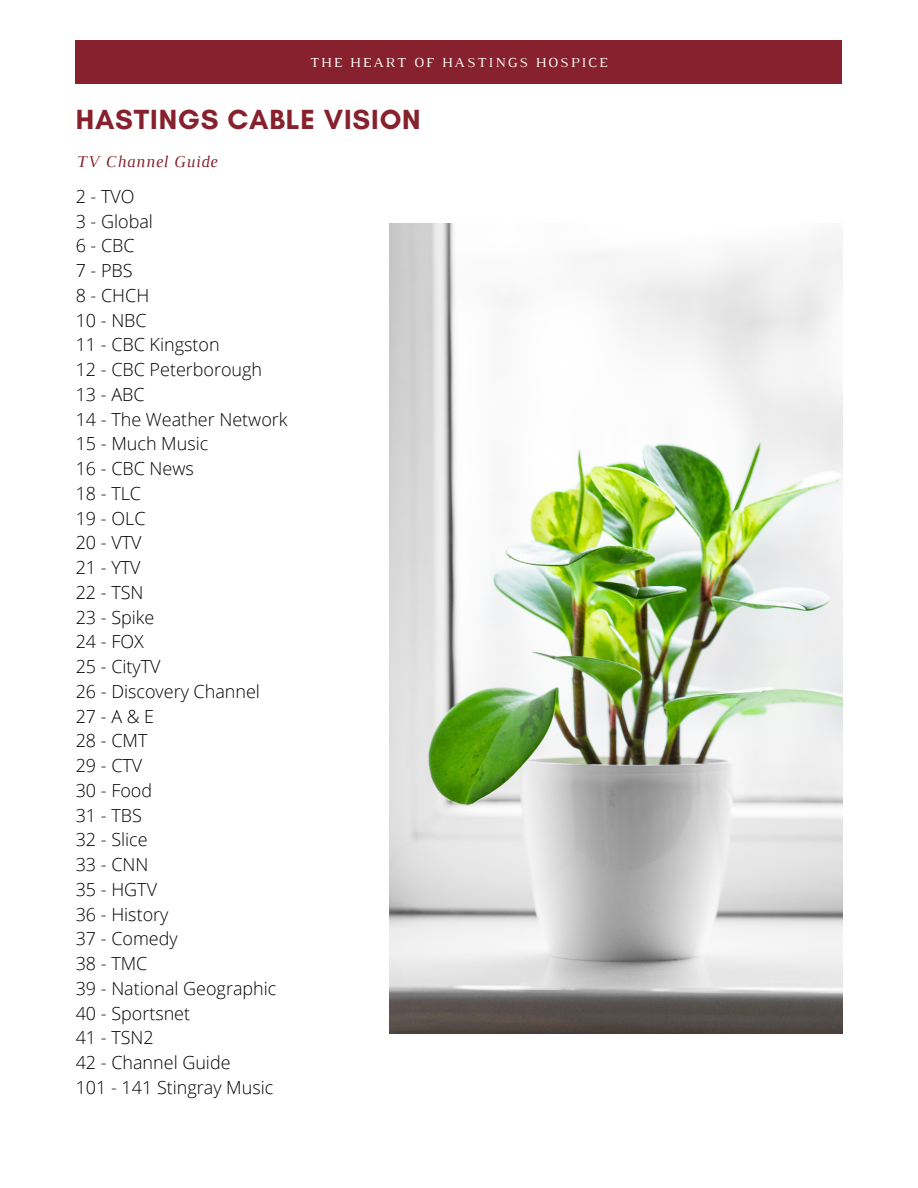
<style>
.page{position:relative;width:918px;height:1188px;background:#fff}
.page>*{position:absolute;margin:0;border:0;box-sizing:border-box;transform-origin:0 0}
.t1{font:700 28.2px "Glacial Indifference";letter-spacing:.03em;color:#86212d}
.t2{font:300 18px "Open Sans";color:#000}
.t3{font:italic 16.95px "Luthier";letter-spacing:.03em;color:#86212d}
.t4{font:14.1px "Luthier";letter-spacing:.14em;color:#fff}
</style>
<div class="page">
<div style="left:76px;top:41px;width:766px;height:43px;background:#86212d"></div>
<img style="left:389px;top:223px;width:454px;height:810px">
<p class="t4" style="left:310px;top:57px;width:299px">THE HEART OF HASTINGS HOSPICE</p>
<p class="t1" style="left:76px;top:102px;width:346px">HASTINGS CABLE VISION</p>
<p class="t3" style="left:76px;top:155px;width:143px">TV Channel Guide</p>
<p class="t2" style="left:76px;top:184px;width:60px">2 - TVO</p>
<p class="t2" style="left:76px;top:208px;width:79px">3 - Global</p>
<p class="t2" style="left:76px;top:233px;width:60px">6 - CBC</p>
<p class="t2" style="left:76px;top:258px;width:58px">7 - PBS</p>
<p class="t2" style="left:76px;top:283px;width:75px">8 - CHCH</p>
<p class="t2" style="left:76px;top:307px;width:73px">10 - NBC</p>
<p class="t2" style="left:76px;top:332px;width:145px">11 - CBC Kingston</p>
<p class="t2" style="left:76px;top:357px;width:188px">12 - CBC Peterborough</p>
<p class="t2" style="left:76px;top:382px;width:70px">13 - ABC</p>
<p class="t2" style="left:76px;top:406px;width:213px">14 - The Weather Network</p>
<p class="t2" style="left:76px;top:431px;width:134px">15 - Much Music</p>
<p class="t2" style="left:76px;top:456px;width:120px">16 - CBC News</p>
<p class="t2" style="left:76px;top:481px;width:67px">18 - TLC</p>
<p class="t2" style="left:76px;top:505px;width:71px">19 - OLC</p>
<p class="t2" style="left:76px;top:530px;width:67px">20 - VTV</p>
<p class="t2" style="left:76px;top:555px;width:66px">21 - YTV</p>
<p class="t2" style="left:76px;top:580px;width:69px">22 - TSN</p>
<p class="t2" style="left:76px;top:604px;width:80px">23 - Spike</p>
<p class="t2" style="left:76px;top:629px;width:70px">24 - FOX</p>
<p class="t2" style="left:76px;top:654px;width:86px">25 - CityTV</p>
<p class="t2" style="left:76px;top:679px;width:186px">26 - Discovery Channel</p>
<p class="t2" style="left:76px;top:703px;width:80px">27 - A &amp; E</p>
<p class="t2" style="left:76px;top:728px;width:73px">28 - CMT</p>
<p class="t2" style="left:76px;top:753px;width:68px">29 - CTV</p>
<p class="t2" style="left:76px;top:778px;width:78px">30 - Food</p>
<p class="t2" style="left:76px;top:802px;width:68px">31 - TBS</p>
<p class="t2" style="left:76px;top:827px;width:73px">32 - Slice</p>
<p class="t2" style="left:76px;top:852px;width:74px">33 - CNN</p>
<p class="t2" style="left:76px;top:877px;width:83px">35 - HGTV</p>
<p class="t2" style="left:76px;top:901px;width:94px">36 - History</p>
<p class="t2" style="left:76px;top:926px;width:103px">37 - Comedy</p>
<p class="t2" style="left:76px;top:951px;width:73px">38 - TMC</p>
<p class="t2" style="left:76px;top:976px;width:202px">39 - National Geographic</p>
<p class="t2" style="left:76px;top:1000px;width:116px">40 - Sportsnet</p>
<p class="t2" style="left:76px;top:1025px;width:80px">41 - TSN2</p>
<p class="t2" style="left:76px;top:1050px;width:156px">42 - Channel Guide</p>
<p class="t2" style="left:76px;top:1075px;width:199px">101 - 141 Stingray Music</p>
</div>
